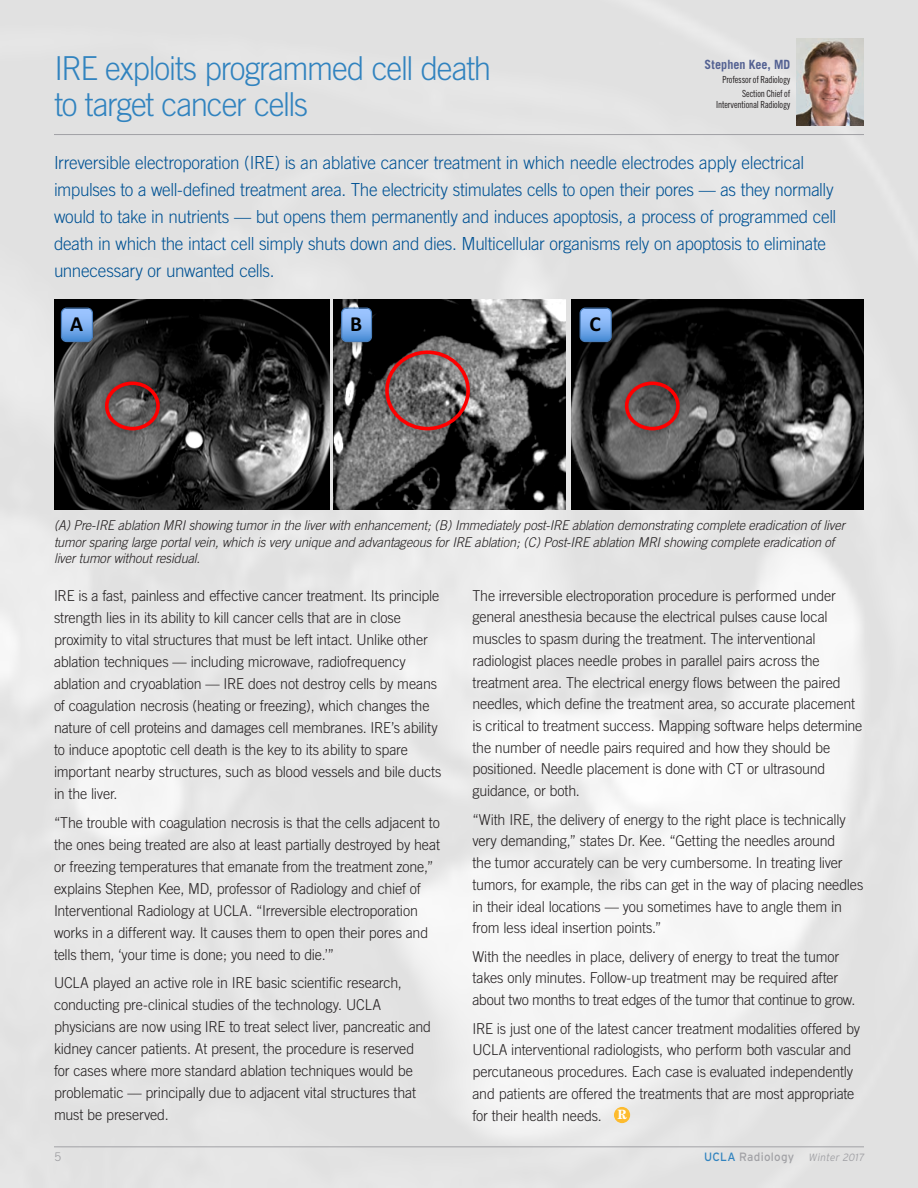
<style>
.page{position:relative;width:918px;height:1188px;background:#fff}
.page>*{position:absolute;margin:0;border:0;box-sizing:border-box;transform-origin:0 0}
.TITLE_2{font:300 33px/36px "Trade Gothic";letter-spacing:-.04em;color:#3183bf;scale:.95 1}
.t1{font:700 21.45px "Calibri";color:#000}
.Intro_Paragraph1{font:300 18px/27px "Trade Gothic";letter-spacing:-.02em;color:#005294;scale:.95 1}
.STORY1{font:300 15px/22px "Trade Gothic";letter-spacing:-.01em;color:#231f20;scale:.95 1}
.Alumni_Docs{font:italic 300 13.5px/16.5px "Trade Gothic";letter-spacing:-.01em;color:#231f20;scale:.95 1}
.t2{font:700 13.5px "Century";color:#fff}
.AUTHOR{font:700 12.75px "Trade Gothic";letter-spacing:.005em;color:#536192;scale:.95 1}
.t3{font:12px "Trade Gothic";color:#a1a1a5}
.Master_footer{font:italic 300 10.5px "Interstate";color:#a1a1a5;scale:.96 1}
.Author_title{font:9.75px/10.5px "Trade Gothic Cond Eighteen";letter-spacing:-.02em;color:#231f20;text-align:right;scale:.95 1}
.s1{font-weight:400;font-style:normal;font-size:12px;color:#3183bf}
.s2{font-weight:400;font-style:normal;font-size:12px}
</style>
<div class="page">
<img style="left:0;top:0;width:918px;height:1188px">
<div style="left:614px;top:1107px;width:16px;height:16px;background:#fdbb2e;border-radius:50%"></div>
<hr style="left:54px;top:1146px;width:810px;height:1px;background:#a1a1a5">
<hr style="left:54px;top:134px;width:810px;height:1px;background:#a1a1a5">
<img style="left:796px;top:38px;width:68px;height:88px">
<img style="left:54px;top:299px;width:275px;height:210px">
<img style="left:334px;top:299px;width:231px;height:210px">
<img style="left:571px;top:299px;width:293px;height:210px">
<img style="left:99px;top:378px;width:67px;height:61px">
<div style="left:105px;top:382px;width:55px;height:48px;border:4px solid #f00;border-radius:50%"></div>
<img style="left:619px;top:378px;width:67px;height:61px">
<div style="left:625px;top:382px;width:55px;height:48px;border:4px solid #f00;border-radius:50%"></div>
<img style="left:379px;top:347px;width:97px;height:92px">
<div style="left:385px;top:350px;width:85px;height:80px;border:4px solid #f00;border-radius:50%"></div>
<img style="left:54px;top:300px;width:49px;height:59px">
<svg style="left:61px;top:308px;width:31px;height:34px"></svg>
<div style="left:61px;top:308px;width:32px;height:34px;border:1px solid #4a7ebb;border-radius:5px"></div>
<img style="left:330px;top:300px;width:50px;height:59px">
<svg style="left:342px;top:308px;width:29px;height:34px"></svg>
<div style="left:341px;top:308px;width:31px;height:34px;border:1px solid #4a7ebb;border-radius:5px"></div>
<img style="left:570px;top:300px;width:50px;height:59px">
<svg style="left:580px;top:308px;width:31px;height:34px"></svg>
<div style="left:580px;top:308px;width:32px;height:34px;border:1px solid #4a7ebb;border-radius:5px"></div>
<p class="TITLE_2" style="left:54px;top:50px;width:461px">IRE exploits programmed cell death to target cancer cells</p>
<p class="AUTHOR" style="left:705px;top:57px;width:92px">Stephen Kee, MD</p>
<p class="Author_title" style="left:722px;top:74px;width:73px">Professor of Radiology</p>
<p class="Author_title" style="left:716px;top:89px;width:79px">Section Chief of<br>Interventional Radiology</p>
<p class="Intro_Paragraph1" style="left:54px;top:149px;width:825px">Irreversible electroporation (IRE) is an ablative cancer treatment in which needle electrodes apply electrical impulses to a well-defined treatment area. The electricity stimulates cells to open their pores — as they normally would to take in nutrients — but opens them permanently and induces apoptosis, a process of programmed cell death in which the intact cell simply shuts down and dies. Multicellular organisms rely on apoptosis to eliminate unnecessary or unwanted cells.</p>
<p class="t1" style="left:70px;top:309px;width:15px">A</p>
<p class="t1" style="left:350px;top:309px;width:14px">B</p>
<p class="t1" style="left:589px;top:309px;width:13px">C</p>
<p class="Alumni_Docs" style="left:54px;top:517px;width:834px">(A) Pre-IRE ablation MRI showing tumor in the liver with enhancement; (B) Immediately post-IRE ablation demonstrating complete eradication of liver tumor sparing large portal vein, which is very unique and advantageous for IRE ablation; (C) Post-IRE ablation MRI showing complete eradication of liver tumor without residual.</p>
<p class="STORY1" style="left:54px;top:584px;width:409px">IRE is a fast, painless and effective cancer treatment. Its principle strength lies in its ability to kill cancer cells that are in close proximity to vital structures that must be left intact. Unlike other ablation techniques — including microwave, radiofrequency ablation and cryoablation — IRE does not destroy cells by means of coagulation necrosis (heating or freezing), which changes the nature of cell proteins and damages cell membranes. IRE’s ability to induce apoptotic cell death is the key to its ability to spare important nearby structures, such as blood vessels and bile ducts in the liver.</p>
<p class="STORY1" style="left:54px;top:811px;width:408px">“The trouble with coagulation necrosis is that the cells adjacent to the ones being treated are also at least partially destroyed by heat or freezing temperatures that emanate from the treatment zone,” explains Stephen Kee, MD, professor of Radiology and chief of Interventional Radiology at UCLA. “Irreversible electroporation works in a different way. It causes them to open their pores and tells them, ‘your time is done; you need to die.’”</p>
<p class="STORY1" style="left:54px;top:972px;width:399px">UCLA played an active role in IRE basic scientific research, conducting pre-clinical studies of the technology. UCLA physicians are now using IRE to treat select liver, pancreatic and kidney cancer patients. At present, the procedure is reserved for cases where more standard ablation techniques would be problematic — principally due to adjacent vital structures that must be preserved.</p>
<p class="STORY1" style="left:472px;top:584px;width:412px">The irreversible electroporation procedure is performed under general anesthesia because the electrical pulses cause local muscles to spasm during the treatment. The interventional radiologist places needle probes in parallel pairs across the treatment area. The electrical energy flows between the paired needles, which define the treatment area, so accurate placement is critical to treatment success. Mapping software helps determine the number of needle pairs required and how they should be positioned. Needle placement is done with CT or ultrasound guidance, or both.</p>
<p class="STORY1" style="left:472px;top:808px;width:413px">“With IRE, the delivery of energy to the right place is technically very demanding,” states Dr. Kee. “Getting the needles around<br>the tumor accurately can be very cumbersome. In treating liver tumors, for example, the ribs can get in the way of placing needles in their ideal locations — you sometimes have to angle them in from less ideal insertion points.”</p>
<p class="STORY1" style="left:472px;top:945px;width:405px">With the needles in place, delivery of energy to treat the tumor takes only minutes. Follow-up treatment may be required after about two months to treat edges of the tumor that continue to grow.</p>
<p class="STORY1" style="left:472px;top:1017px;width:410px">IRE is just one of the latest cancer treatment modalities offered by UCLA interventional radiologists, who perform both vascular and percutaneous procedures. Each case is evaluated independently and patients are offered the treatments that are most appropriate for their health needs.</p>
<p class="t2" style="left:617px;top:1107px;width:11px">R</p>
<p class="t3" style="left:54px;top:1149px;width:9px">5</p>
<p class="Master_footer" style="left:704px;top:1151px;width:170px"><span class="s1">UCLA</span> <span class="s2">Radiology</span> Winter 2017</p>
</div>
